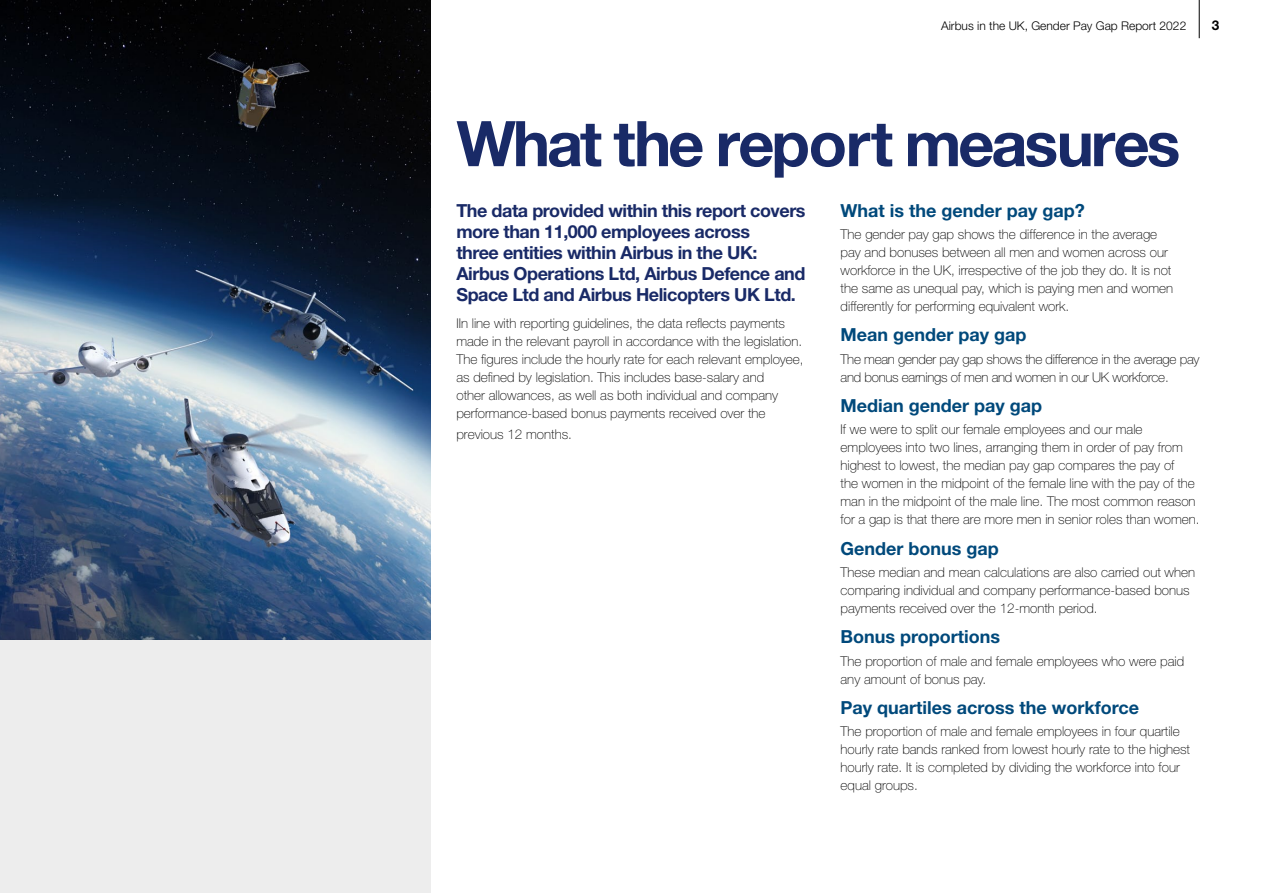
<style>
.page{position:relative;width:1263px;height:893px;background:#fff}
.page>*{position:absolute;margin:0;border:0;box-sizing:border-box;transform-origin:0 0}
.t1{font:700 63px "Helvetica Neue LT Std";letter-spacing:-.05em;color:#192a67}
.t2{font:700 18px/21px "Helvetica Neue LT Std";letter-spacing:-.025em;color:#192a67}
.t3{font:700 18px "Helvetica Neue LT Std";color:#00497b}
.t4{font:100 13.5px/18px "Helvetica Neue LT Std";color:#000}
.t5{font:100 13.5px/18px "Helvetica Neue LT Std";letter-spacing:-.02em;color:#000}
.t6{font:700 13.5px "Helvetica Neue LT Std";color:#000}
.t7{font:300 12px "Helvetica Neue LT Std";color:#000}
</style>
<div class="page">
<div style="left:0;top:0;width:431px;height:893px;background:#ededed"></div>
<img style="left:0;top:0;width:431px;height:639px">
<hr style="left:1199px;top:0;width:1px;height:38px;background:#000">
<p class="t7" style="left:941px;top:18px;width:247px">Airbus in the UK, Gender Pay Gap Report 2022</p>
<p class="t6" style="left:1212px;top:17px;width:9px">3</p>
<h1 class="t1" style="left:456px;top:105px;width:725px">What the report measures</h1>
<h2 class="t2" style="left:456px;top:200px;width:351px">The data provided within this report covers more than 11,000 employees across<br>three entities within Airbus in the UK:<br>Airbus Operations Ltd, Airbus Defence and Space Ltd and Airbus Helicopters UK Ltd.</h2>
<p class="t4" style="left:456px;top:314px;width:349px">IIn line with reporting guidelines, the data reflects payments made in the relevant payroll in accordance with the legislation.<br>The figures include the hourly rate for each relevant employee, as defined by legislation. This includes base-salary and<br>other allowances, as well as both individual and company performance-based bonus payments received over the</p>
<p class="t4" style="left:456px;top:425px;width:117px">previous 12 months.</p>
<h2 class="t3" style="left:840px;top:199px;width:246px">What is the gender pay gap?</h2>
<p class="t4" style="left:840px;top:226px;width:334px">The gender pay gap shows the difference in the average pay and bonuses between all men and women across our workforce in the UK, irrespective of the job they do. It is not the same as unequal pay, which is paying men and women differently for performing equivalent work.</p>
<h2 class="t3" style="left:840px;top:324px;width:188px">Mean gender pay gap</h2>
<p class="t5" style="left:840px;top:350px;width:360px">The mean gender pay gap shows the difference in the average pay and bonus earnings of men and women in our UK workforce.</p>
<h2 class="t3" style="left:840px;top:394px;width:203px">Median gender pay gap</h2>
<p class="t4" style="left:840px;top:421px;width:360px">If we were to split our female employees and our male employees into two lines, arranging them in order of pay from highest to lowest, the median pay gap compares the pay of<br>the women in the midpoint of the female line with the pay of the man in the midpoint of the male line. The most common reason for a gap is that there are more men in senior roles than women.</p>
<h2 class="t3" style="left:840px;top:537px;width:160px">Gender bonus gap</h2>
<p class="t4" style="left:840px;top:563px;width:356px">These median and mean calculations are also carried out when comparing individual and company performance-based bonus payments received over the 12-month period.</p>
<h2 class="t3" style="left:840px;top:625px;width:161px">Bonus proportions</h2>
<p class="t4" style="left:840px;top:652px;width:345px">The proportion of male and female employees who were paid any amount of bonus pay.</p>
<h2 class="t3" style="left:840px;top:696px;width:300px">Pay quartiles across the workforce</h2>
<p class="t4" style="left:840px;top:722px;width:351px">The proportion of male and female employees in four quartile hourly rate bands ranked from lowest hourly rate to the highest hourly rate. It is completed by dividing the workforce into four equal groups.</p>
</div>
